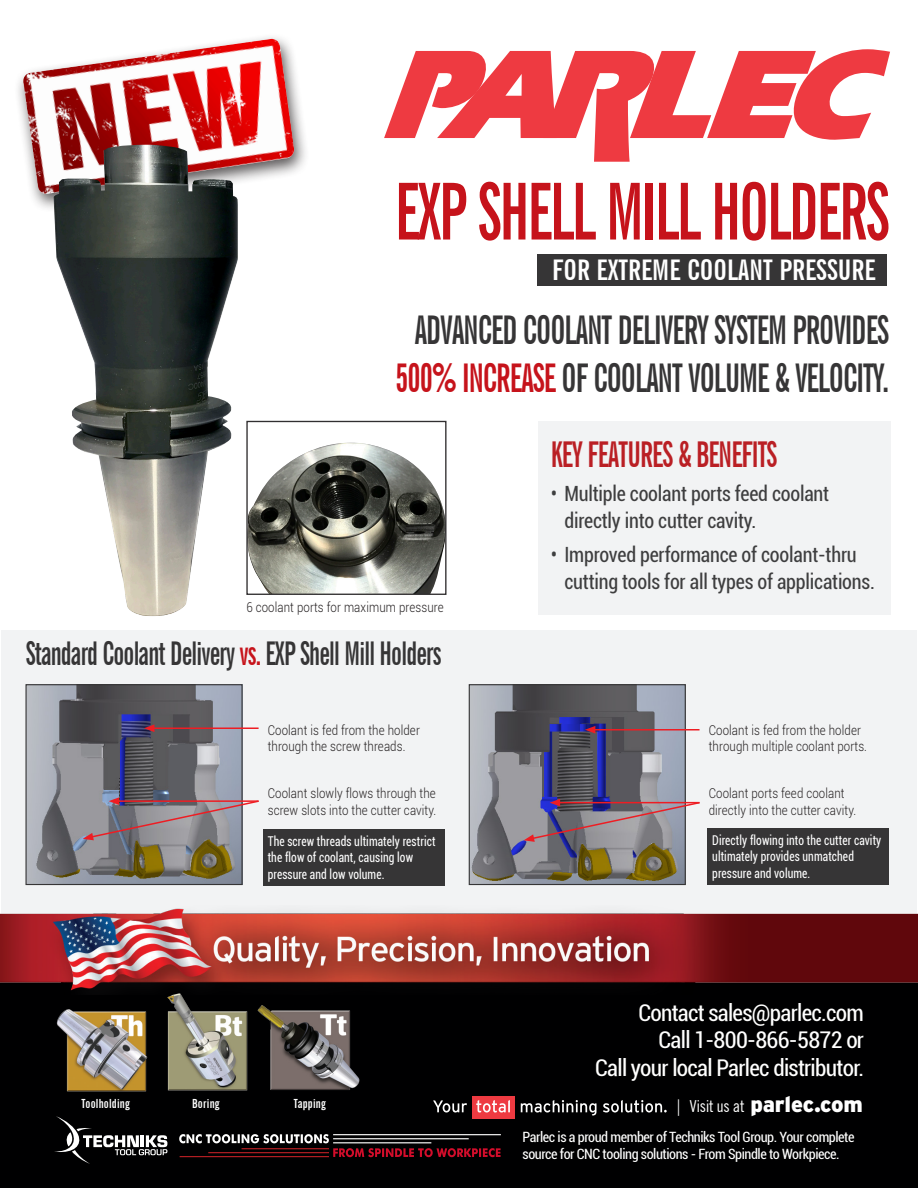
<style>
.page{position:relative;width:918px;height:1188px;background:#fff}
.page>*{position:absolute;margin:0;border:0;box-sizing:border-box;transform-origin:0 0}
.Body_Head{font:700 extra-condensed 78.3px "News Gothic BT";letter-spacing:-.03em;color:#c6131b;scale:.84 1}
.Body_Head-2{font:700 extra-condensed 39.6px/48px "News Gothic BT";letter-spacing:-.03em;color:#363536;text-align:center;scale:.84 1}
.Body_Head-3{font:700 extra-condensed 35.7px "News Gothic BT";letter-spacing:-.03em;color:#ba1f24;scale:.84 1}
.Body_Head-4{font:700 extra-condensed 32.85px "News Gothic BT";letter-spacing:-.03em;color:#363536;scale:.84 1}
.Body_Head-5{font:700 extra-condensed 28.5px "News Gothic BT";color:#fff;scale:1.05 1}
.t1{font:condensed 23.1px "Roboto";letter-spacing:-.03em;color:#fff}
.t2{font:condensed 21px/27px "Roboto";letter-spacing:-.01em;color:#3e3e3f;scale:.95 1}
.t3{font:condensed 16.5px "News Gothic BT";color:#fff}
.t4{font:condensed 14.1px/17px "Roboto";letter-spacing:-.03em;color:#fff}
.t5{font:300 13.5px/16.2px "Roboto";letter-spacing:.01em;color:#231f20;scale:.85 1}
.t6{font:condensed 13.5px/16.2px "Roboto";letter-spacing:.01em;color:#fff;scale:.85 1}
.Contact_boilerplate{font:700 extra-condensed 12.6px "News Gothic BT";letter-spacing:.015em;color:#fff}
.s1{color:#c6131b}
.s2{font-family:"Interstate";font-weight:900;font-stretch:normal;font-size:22.05px}
</style>
<div class="page">
<div style="left:1px;top:630px;width:916px;height:301px;background:#f2f3f4"></div>
<div style="left:537px;top:254px;width:349px;height:31px;background:#363536"></div>
<div style="left:0;top:931px;width:918px;height:257px;background:#000001"></div>
<svg style="left:384px;top:49px;width:506px;height:113px"></svg>
<img style="left:56px;top:1009px;width:91px;height:83px">
<img style="left:167px;top:995px;width:81px;height:96px">
<img style="left:257px;top:1005px;width:103px;height:85px">
<div style="left:472px;top:1096px;width:43px;height:22px;background:#ee3a41"></div>
<svg style="left:433px;top:1100px;width:34px;height:13px"></svg>
<svg style="left:476px;top:1100px;width:34px;height:13px"></svg>
<svg style="left:521px;top:1100px;width:76px;height:16px"></svg>
<svg style="left:603px;top:1100px;width:64px;height:13px"></svg>
<img style="left:0;top:908px;width:918px;height:87px">
<svg style="left:179px;top:1134px;width:322px;height:23px"></svg>
<svg style="left:54px;top:1116px;width:113px;height:48px"></svg>
<div style="left:538px;top:421px;width:352px;height:193px;background:#f2f3f4"></div>
<img style="left:27px;top:686px;width:214px;height:197px">
<div style="left:25px;top:684px;width:218px;height:201px;border:1px solid #363536"></div>
<img style="left:471px;top:686px;width:213px;height:197px">
<div style="left:469px;top:684px;width:217px;height:201px;border:1px solid #363536"></div>
<hr style="left:152px;top:728px;width:107px;height:1px;background:#ee1d23">
<svg style="left:144px;top:724px;width:10px;height:8px"></svg>
<hr style="left:593px;top:729px;width:107px;height:2px;background:#ee1d23">
<svg style="left:585px;top:726px;width:10px;height:8px"></svg>
<svg style="left:83px;top:797px;width:176px;height:43px;background:#988b92"></svg>
<svg style="left:524px;top:799px;width:176px;height:43px;background:#8f828f"></svg>
<div style="left:263px;top:830px;width:182px;height:56px;background:#363536"></div>
<div style="left:708px;top:829px;width:181px;height:56px;background:#363536"></div>
<div style="left:14px;top:33px;width:296px;height:180px;background:#231f20;opacity:.75"></div>
<img style="left:23px;top:39px;width:271px;height:155px">
<img style="left:54px;top:145px;width:184px;height:471px">
<img style="left:248px;top:443px;width:197px;height:150px">
<div style="left:246px;top:421px;width:201px;height:174px;border:1px solid #312f30"></div>
<p class="Body_Head" style="left:395px;top:164px;width:590px">EXP SHELL MILL HOLDERS</p>
<p class="Body_Head-5" style="left:552px;top:252px;width:310px">FOR EXTREME COOLANT PRESSURE</p>
<p class="Body_Head-2" style="left:395px;top:306px;width:589px">ADVANCED COOLANT DELIVERY SYSTEM PROVIDES<br><span class="s1">500% INCREASE</span> OF COOLANT VOLUME &amp; VELOCITY.</p>
<p class="Body_Head-3" style="left:551px;top:433px;width:271px">KEY FEATURES &amp; BENEFITS</p>
<p class="t5" style="left:246px;top:599px;width:234px">6 coolant ports for maximum pressure</p>
<p class="Body_Head-4" style="left:26px;top:633px;width:496px">Standard Coolant Delivery <span class="s1">vs.</span> EXP Shell Mill Holders</p>
<p class="t5" style="left:268px;top:721px;width:181px">Coolant is fed from the holder through the screw threads.</p>
<p class="t2" style="left:564px;top:480px;width:280px;text-indent:-14px">• Multiple coolant ports feed coolant directly into cutter cavity.</p>
<p class="t2" style="left:564px;top:540px;width:328px;text-indent:-14px">• Improved performance of coolant-thru cutting tools for all types of applications.</p>
<p class="t5" style="left:709px;top:721px;width:188px">Coolant is fed from the holder through multiple coolant ports.</p>
<p class="t5" style="left:268px;top:785px;width:200px">Coolant slowly flows through the screw slots into the cutter cavity.</p>
<p class="t5" style="left:709px;top:785px;width:175px">Coolant ports feed coolant directly into the cutter cavity.</p>
<p class="t6" style="left:268px;top:833px;width:199px">The screw threads ultimately restrict the flow of coolant, causing low pressure and low volume.</p>
<p class="t6" style="left:712px;top:832px;width:200px">Directly flowing into the cutter cavity ultimately provides unmatched pressure and volume.</p>
<p class="t1" style="left:638px;top:996px;width:227px">Contact sales@parlec.com</p>
<p class="t1" style="left:659px;top:1024px;width:207px">Call 1-800-866-5872 or</p>
<p class="t1" style="left:595px;top:1052px;width:270px">Call your local Parlec distributor.</p>
<p class="Contact_boilerplate" style="left:82px;top:1095px;width:50px">Toolholding</p>
<p class="Contact_boilerplate" style="left:192px;top:1095px;width:29px">Boring</p>
<p class="Contact_boilerplate" style="left:294px;top:1095px;width:34px">Tapping</p>
<p class="t3" style="left:675px;top:1097px;width:190px">| Visit us at <span class="s2">parlec.com</span></p>
<p class="t4" style="left:523px;top:1128px;width:334px">Parlec is a proud member of Techniks Tool Group. Your complete source for CNC tooling solutions - From Spindle to Workpiece.</p>
</div>
